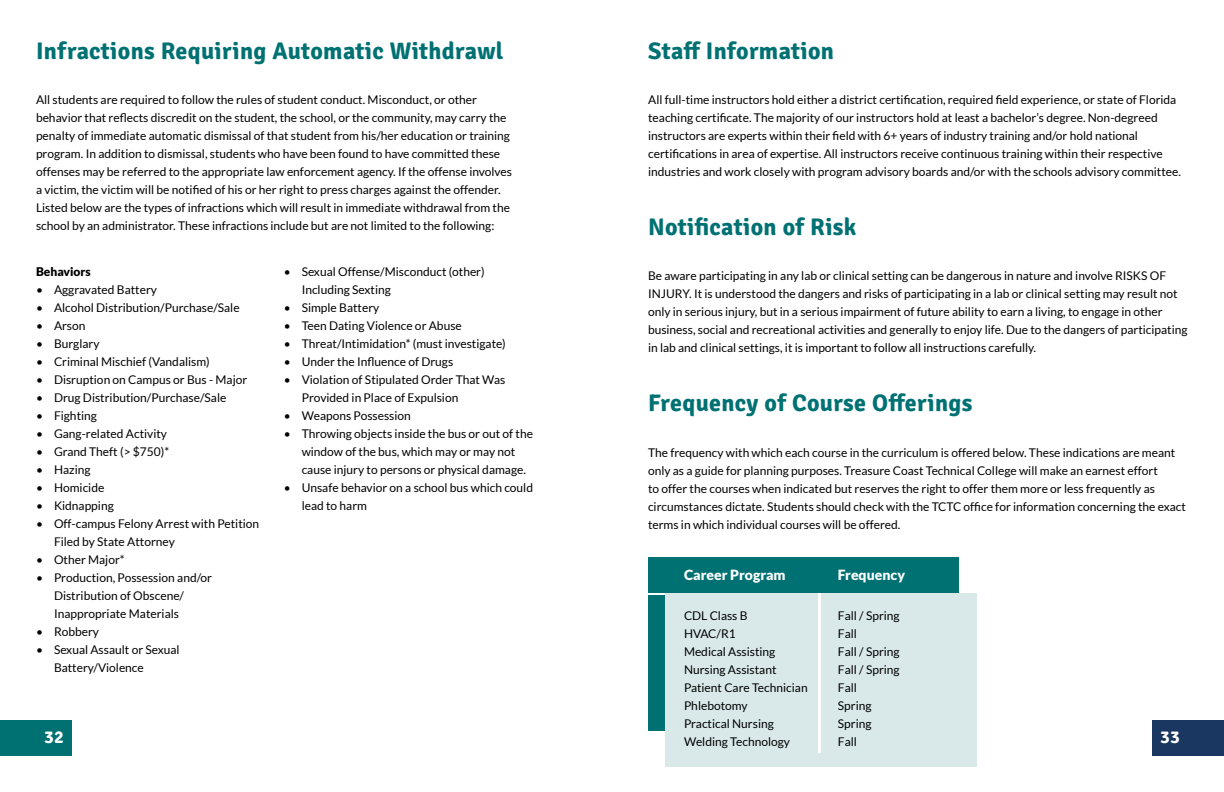
<style>
.page{position:relative;width:1224px;height:792px;background:#fff}
.page>*{position:absolute;margin:0;border:0;box-sizing:border-box;transform-origin:0 0}
.t1{font:700 24px "Signika";letter-spacing:.015em;color:#007173}
.t2{font:700 18px "Signika";color:#fff}
.t3{font:900 14px "Lato";color:#fff}
.t4{font:12px/18px "Lato";color:#000}
.t5{font:900 12px "Lato";color:#000}
</style>
<div class="page">
<div style="left:0;top:720px;width:72px;height:36px;background:#007173"></div>
<div style="left:1152px;top:720px;width:72px;height:36px;background:#193761"></div>
<div style="left:665px;top:593px;width:312px;height:173px;background:#d9e9ea"></div>
<div style="left:648px;top:596px;width:17px;height:135px;background:#007173"></div>
<hr style="left:818px;top:579px;width:2px;height:174px;background:#fff">
<div style="left:648px;top:557px;width:311px;height:36px;background:#007173"></div>
<h1 class="t1" style="left:36px;top:33px;width:469px">Infractions Requiring Automatic Withdrawl</h1>
<h1 class="t1" style="left:648px;top:33px;width:187px">Staff Information</h1>
<p class="t4" style="left:36px;top:91px;width:478px">All students are required to follow the rules of student conduct. Misconduct, or other behavior that reflects discredit on the student, the school, or the community, may carry the penalty of immediate automatic dismissal of that student from his/her education or training program. In addition to dismissal, students who have been found to have committed these offenses may be referred to the appropriate law enforcement agency. If the offense involves a victim, the victim will be notified of his or her right to press charges against the offender.<br>Listed below are the types of infractions which will result in immediate withdrawal from the school by an administrator. These infractions include but are not limited to the following:</p>
<p class="t5" style="left:36px;top:264px;width:56px">Behaviors</p>
<p class="t4" style="left:36px;top:280px;width:123px">• Aggravated Battery</p>
<p class="t4" style="left:36px;top:298px;width:205px">• Alcohol Distribution/Purchase/Sale</p>
<p class="t4" style="left:36px;top:316px;width:51px">• Arson</p>
<p class="t4" style="left:36px;top:334px;width:65px">• Burglary</p>
<p class="t4" style="left:36px;top:352px;width:175px">• Criminal Mischief (Vandalism)</p>
<p class="t4" style="left:36px;top:370px;width:213px">• Disruption on Campus or Bus - Major</p>
<p class="t4" style="left:36px;top:388px;width:192px">• Drug Distribution/Purchase/Sale</p>
<p class="t4" style="left:36px;top:406px;width:63px">• Fighting</p>
<p class="t4" style="left:36px;top:424px;width:133px">• Gang-related Activity</p>
<p class="t4" style="left:36px;top:442px;width:135px">• Grand Theft (&gt; $750)*</p>
<p class="t4" style="left:36px;top:460px;width:56px">• Hazing</p>
<p class="t4" style="left:36px;top:478px;width:70px">• Homicide</p>
<p class="t4" style="left:36px;top:496px;width:79px">• Kidnapping</p>
<p class="t4" style="left:54px;top:514px;width:207px;text-indent:-18px">• Off-campus Felony Arrest with Petition<br>Filed by State Attorney</p>
<p class="t4" style="left:36px;top:550px;width:90px">• Other Major*</p>
<p class="t4" style="left:54px;top:568px;width:160px;text-indent:-18px">• Production, Possession and/or<br>Distribution of Obscene/<br>Inappropriate Materials</p>
<p class="t4" style="left:36px;top:622px;width:65px">• Robbery</p>
<p class="t4" style="left:54px;top:640px;width:127px;text-indent:-18px">• Sexual Assault or Sexual<br>Battery/Violence</p>
<p class="t4" style="left:648px;top:91px;width:534px">All full-time instructors hold either a district certification, required field experience, or state of Florida teaching certificate. The majority of our instructors hold at least a bachelor’s degree. Non-degreed instructors are experts within their field with 6+ years of industry training and/or hold national certifications in area of expertise. All instructors receive continuous training within their respective industries and work closely with program advisory boards and/or with the schools advisory committee.</p>
<h1 class="t1" style="left:648px;top:210px;width:210px">Notification of Risk</h1>
<p class="t4" style="left:648px;top:267px;width:541px">Be aware participating in any lab or clinical setting can be dangerous in nature and involve RISKS OF INJURY. It is understood the dangers and risks of participating in a lab or clinical setting may result not only in serious injury, but in a serious impairment of future ability to earn a living, to engage in other business, social and recreational activities and generally to enjoy life. Due to the dangers of participating in lab and clinical settings, it is important to follow all instructions carefully.</p>
<h1 class="t1" style="left:648px;top:386px;width:326px">Frequency of Course Offerings</h1>
<p class="t4" style="left:648px;top:443px;width:540px">The frequency with which each course in the curriculum is offered below. These indications are meant only as a guide for planning purposes. Treasure Coast Technical College will make an earnest effort<br>to offer the courses when indicated but reserves the right to offer them more or less frequently as circumstances dictate. Students should check with the TCTC office for information concerning the exact terms in which individual courses will be offered.</p>
<p class="t4" style="left:302px;top:262px;width:185px;text-indent:-18px">• Sexual Offense/Misconduct (other)<br>Including Sexting</p>
<p class="t4" style="left:284px;top:298px;width:97px">• Simple Battery</p>
<p class="t4" style="left:284px;top:316px;width:180px">• Teen Dating Violence or Abuse</p>
<p class="t4" style="left:284px;top:334px;width:224px">• Threat/Intimidation* (must investigate)</p>
<p class="t4" style="left:284px;top:352px;width:171px">• Under the Influence of Drugs</p>
<p class="t4" style="left:302px;top:370px;width:205px;text-indent:-18px">• Violation of Stipulated Order That Was<br>Provided in Place of Expulsion</p>
<p class="t4" style="left:284px;top:406px;width:129px">• Weapons Possession</p>
<p class="t4" style="left:302px;top:424px;width:233px;text-indent:-18px">• Throwing objects inside the bus or out of the window of the bus, which may or may not cause injury to persons or physical damage.</p>
<p class="t4" style="left:302px;top:478px;width:233px;text-indent:-18px">• Unsafe behavior on a school bus which could lead to harm</p>
<p class="t3" style="left:684px;top:567px;width:103px">Career Program</p>
<p class="t3" style="left:838px;top:567px;width:69px">Frequency</p>
<p class="t4" style="left:684px;top:607px;width:125px">CDL Class B<br>HVAC/R1<br>Medical Assisting<br>Nursing Assistant<br>Patient Care Technician<br>Phlebotomy<br>Practical Nursing<br>Welding Technology</p>
<p class="t4" style="left:838px;top:607px;width:63px">Fall / Spring<br>Fall<br>Fall / Spring<br>Fall / Spring<br>Fall<br>Spring<br>Spring<br>Fall</p>
<h2 class="t2" style="left:44px;top:725px;width:21px">32</h2>
<h2 class="t2" style="left:1160px;top:725px;width:21px">33</h2>
</div>
